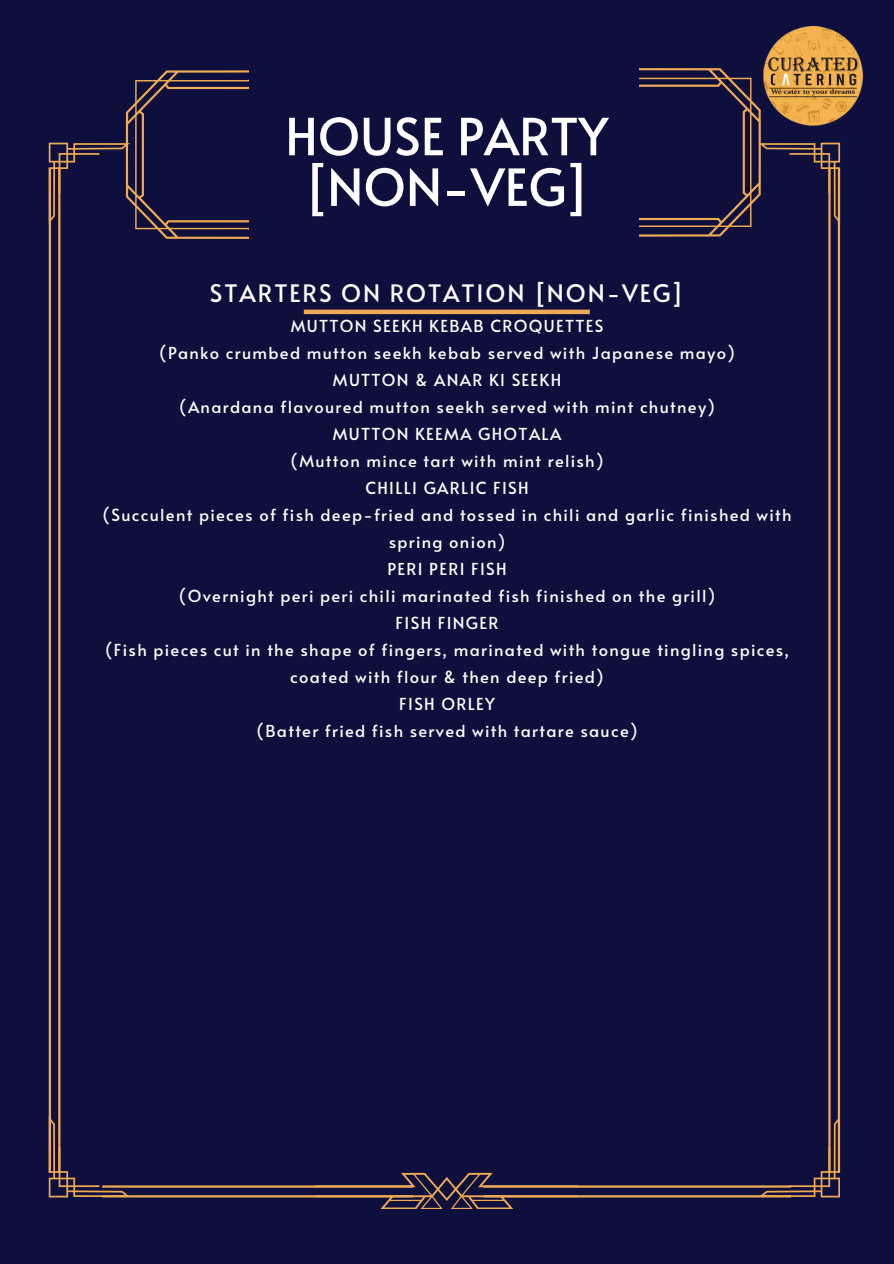
<style>
.page{position:relative;width:894px;height:1264px;background:#fff}
.page>*{position:absolute;margin:0;border:0;box-sizing:border-box;transform-origin:0 0}
.t1{font:51px/50.7px "Alata";color:#fff;text-align:center}
.t2{font:24px "Alata";letter-spacing:.08em;color:#fff}
.t3{font:16.5px/27px "Alata";letter-spacing:.08em;color:#fff;text-align:center}
</style>
<div class="page">
<div style="left:0;top:0;width:893px;height:1263px;background:#0f0f3d"></div>
<hr style="left:828px;top:168px;width:2px;height:1004px;background:#eeab54">
<hr style="left:102px;top:1185px;width:311px;height:2px;background:#eeab54">
<hr style="left:483px;top:1185px;width:307px;height:2px;background:#eeab54">
<hr style="left:102px;top:1195px;width:311px;height:2px;background:#eeab54">
<hr style="left:483px;top:1195px;width:307px;height:2px;background:#eeab54">
<hr style="left:837px;top:168px;width:2px;height:1004px;background:#eeab54">
<svg style="left:315px;top:1172px;width:263px;height:36px"></svg>
<svg style="left:639px;top:68px;width:200px;height:175px"></svg>
<svg style="left:758px;top:1116px;width:81px;height:81px"></svg>
<hr style="left:49px;top:168px;width:2px;height:1004px;background:#eeab54">
<hr style="left:58px;top:168px;width:2px;height:1004px;background:#eeab54">
<svg style="left:49px;top:1116px;width:81px;height:81px"></svg>
<svg style="left:49px;top:70px;width:199px;height:175px"></svg>
<img style="left:763px;top:26px;width:99px;height:99px">
<div style="left:304px;top:309px;width:285px;height:5px;background:#eeab54"></div>
<p class="t1" style="left:285px;top:109px;width:324px">HOUSE PARTY [NON-VEG]</p>
<h2 class="t2" style="left:210px;top:275px;width:475px">STARTERS ON ROTATION [NON-VEG]</h2>
<p class="t3" style="left:102px;top:312px;width:690px">MUTTON SEEKH KEBAB CROQUETTES<br>(Panko crumbed mutton seekh kebab served with Japanese mayo)<br>MUTTON &amp; ANAR KI SEEKH<br>(Anardana flavoured mutton seekh served with mint chutney)<br>MUTTON KEEMA GHOTALA<br>(Mutton mince tart with mint relish)<br>CHILLI GARLIC FISH<br>(Succulent pieces of fish deep-fried and tossed in chili and garlic finished with spring onion)<br>PERI PERI FISH<br>(Overnight peri peri chili marinated fish finished on the grill)<br>FISH FINGER<br>(Fish pieces cut in the shape of fingers, marinated with tongue tingling spices, coated with flour &amp; then deep fried)<br>FISH ORLEY<br>(Batter fried fish served with tartare sauce)</p>
</div>
